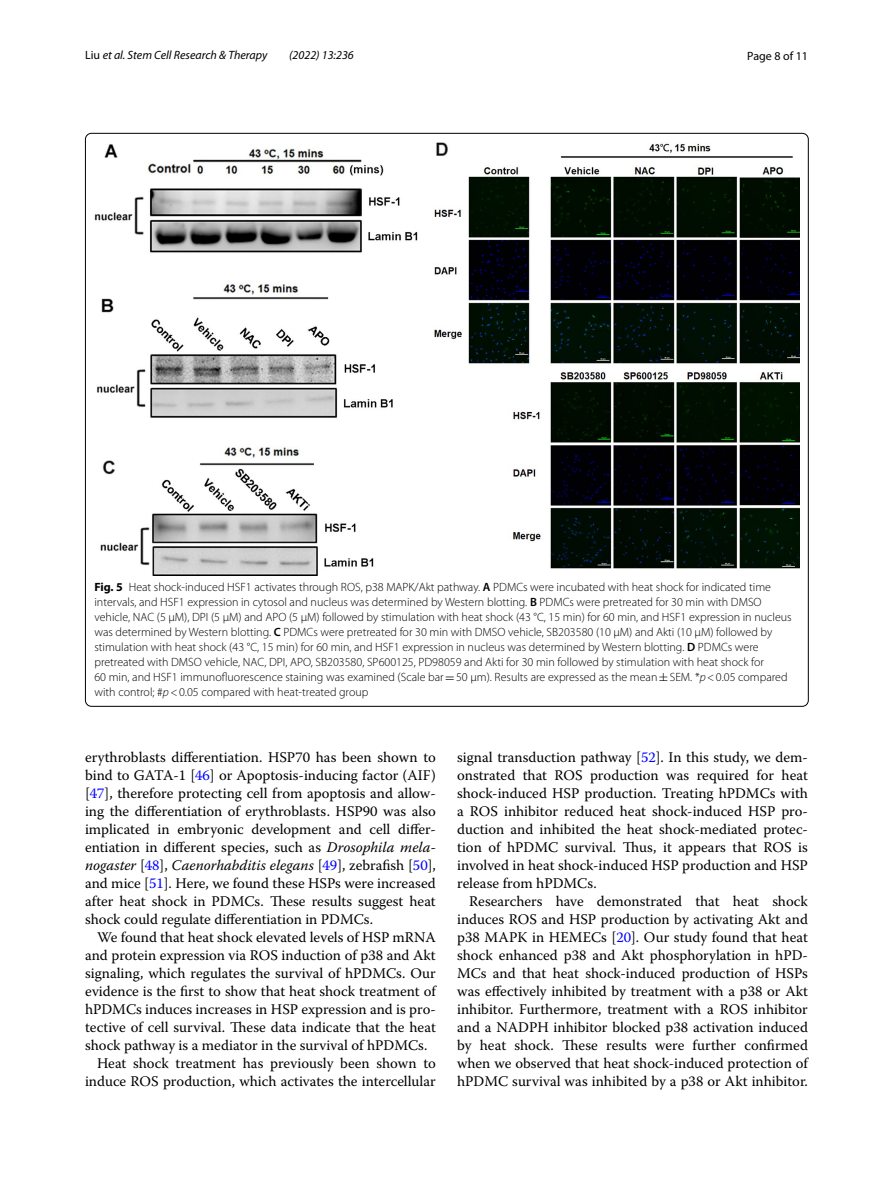
<style>
.page{position:relative;width:893px;height:1187px;background:#fff}
.page>*{position:absolute;margin:0;border:0;box-sizing:border-box;transform-origin:0 0}
.t1{font:14.7px/18px "Warnock Pro";color:#000;text-align:justify}
.t2{font:300 12px/15px "Myriad Pro";color:#000}
.t3{font:italic 12px "Myriad Pro";color:#000}
.t4{font:12px "Myriad Pro";color:#000}
.s1{font-style:normal}
.s2{font-weight:700}
.s3{font-weight:600}
.s4{font-family:"MTSY";font-weight:400}
.s5{font-style:italic}
.s6{color:#00f}
</style>
<div class="page">
<img style="left:94px;top:142px;width:706px;height:434px">
<p class="t3" style="left:85px;top:48px;width:184px"><span class="s1">Liu</span> et al. Stem Cell Research &amp; Therapy</p>
<p class="t3" style="left:289px;top:48px;width:66px">(2022) 13:236</p>
<p class="t4" style="left:747px;top:48px;width:62px">Page 8 of 11</p>
<p class="t2" style="left:94px;top:579px;width:699px"><span class="s2">Fig. 5</span> Heat shock-induced HSF1 activates through ROS, p38 MAPK/Akt pathway. <span class="s3">A</span> PDMCs were incubated with heat shock for indicated time intervals, and HSF1 expression in cytosol and nucleus was determined by Western blotting. <span class="s3">B</span> PDMCs were pretreated for 30 min with DMSO vehicle, NAC (5 µM), DPI (5 µM) and APO (5 µM) followed by stimulation with heat shock (43 °C, 15 min) for 60 min, and HSF1 expression in nucleus was determined by Western blotting. <span class="s3">C</span> PDMCs were pretreated for 30 min with DMSO vehicle, SB203580 (10 µM) and Akti (10 µM) followed by stimulation with heat shock (43 °C, 15 min) for 60 min, and HSF1 expression in nucleus was determined by Western blotting. <span class="s3">D</span> PDMCs were pretreated with DMSO vehicle, NAC, DPI, APO, SB203580, SP600125, PD98059 and Akti for 30 min followed by stimulation with heat shock for<br>60 min, and HSF1 immunofluorescence staining was examined (Scale bar<span class="s4">=</span>50 μm). Results are expressed as the mean<span class="s4">±</span>SEM. *<span class="s5">p</span>&lt;0.05 compared with control; #<span class="s5">p</span>&lt;0.05 compared with heat-treated group</p>
<p class="t1" style="left:85px;top:747px;width:352px">erythroblasts differentiation. HSP70 has been shown to bind to GATA-1 [<span class="s6">46</span>] or Apoptosis-inducing factor (AIF) [<span class="s6">47</span>], therefore protecting cell from apoptosis and allow&shy;ing the differentiation of erythroblasts. HSP90 was also implicated in embryonic development and cell differ&shy;entiation in different species, such as <span class="s5">Drosophila mela&shy;nogaster</span> [<span class="s6">48</span>], <span class="s5">Caenorhabditis elegans</span> [<span class="s6">49</span>], zebrafish [<span class="s6">50</span>], and mice [<span class="s6">51</span>]. Here, we found these HSPs were increased after heat shock in PDMCs. These results suggest heat shock could regulate differentiation in PDMCs.</p>
<p class="t1" style="left:97px;top:927px;width:340px">We found that heat shock elevated levels of HSP mRNA</p>
<p class="t1" style="left:85px;top:945px;width:352px">and protein expression via ROS induction of p38 and Akt</p>
<p class="t1" style="left:85px;top:963px;width:352px">signaling, which regulates the survival of hPDMCs. Our</p>
<p class="t1" style="left:85px;top:981px;width:352px">evidence is the first to show that heat shock treatment of</p>
<p class="t1" style="left:85px;top:999px;width:352px">hPDMCs induces increases in HSP expression and is pro-</p>
<p class="t1" style="left:85px;top:1017px;width:352px">tective of cell survival. These data indicate that the heat</p>
<p class="t1" style="left:85px;top:1035px;width:344px">shock pathway is a mediator in the survival of hPDMCs.</p>
<p class="t1" style="left:97px;top:1053px;width:340px">Heat shock treatment has previously been shown to</p>
<p class="t1" style="left:85px;top:1071px;width:352px">induce ROS production, which activates the intercellular</p>
<p class="t1" style="left:457px;top:747px;width:352px">signal transduction pathway [<span class="s6">52</span>]. In this study, we dem&shy;onstrated that ROS production was required for heat shock-induced HSP production. Treating hPDMCs with a ROS inhibitor reduced heat shock-induced HSP pro&shy;duction and inhibited the heat shock-mediated protec&shy;tion of hPDMC survival. Thus, it appears that ROS is involved in heat shock-induced HSP production and HSP release from hPDMCs.</p>
<p class="t1" style="left:457px;top:891px;width:352px;text-indent:12px">Researchers have demonstrated that heat shock induces ROS and HSP production by activating Akt and p38 MAPK in HEMECs [<span class="s6">20</span>]. Our study found that heat shock enhanced p38 and Akt phosphorylation in hPD-MCs and that heat shock-induced production of HSPs was effectively inhibited by treatment with a p38 or Akt inhibitor. Furthermore, treatment with a ROS inhibitor and a NADPH inhibitor blocked p38 activation induced by heat shock. These results were further confirmed when we observed that heat shock-induced protection of hPDMC survival was inhibited by a p38 or Akt inhibitor.</p>
</div>
